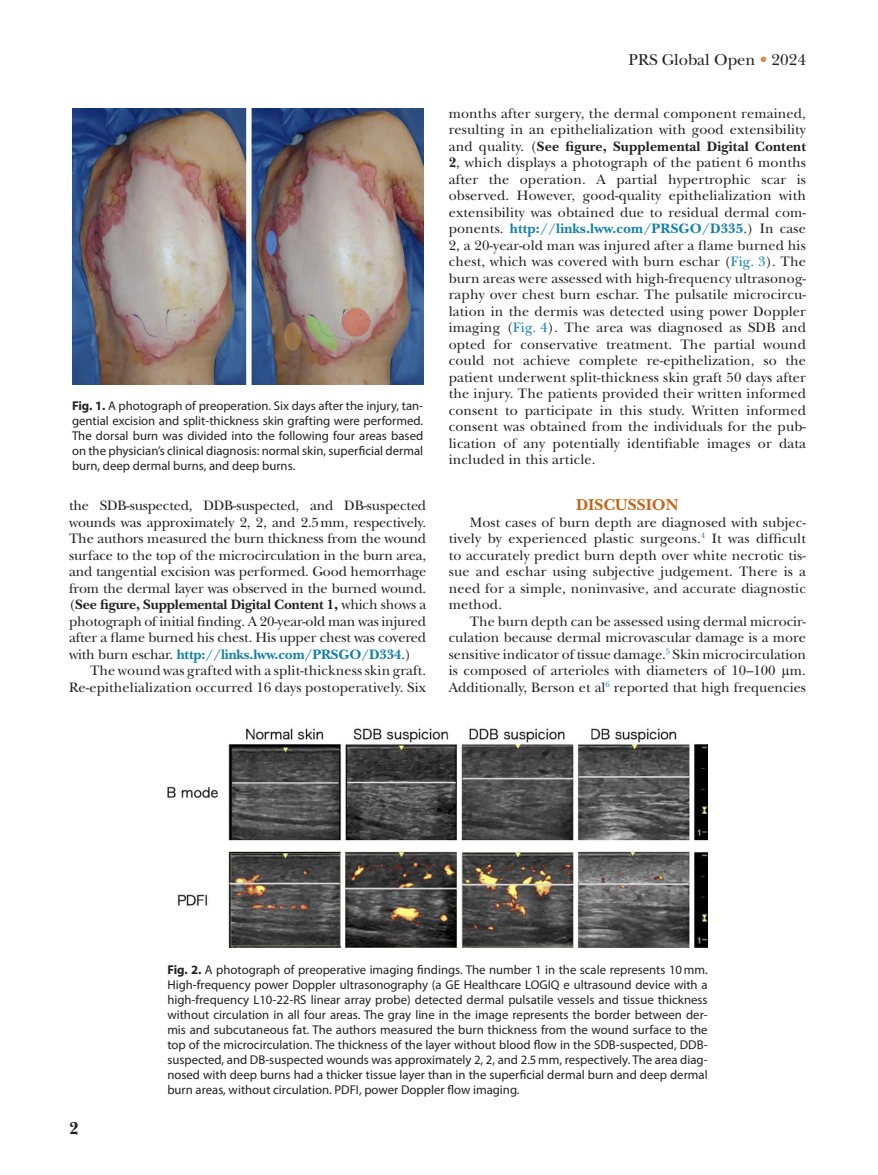
<style>
.page{position:relative;width:878px;height:1175px;background:#fff}
.page>*{position:absolute;margin:0;border:0;box-sizing:border-box;transform-origin:0 0}
.t1{font:700 18px "New Baskerville Std";color:#231f20}
.t2{font:16.5px "New Baskerville Std";color:#231f20}
.t3{font:700 16.5px "New Baskerville Std";color:#c66517}
.t4{font:14.25px/16.5px "New Baskerville Std";letter-spacing:.01em;color:#231f20;text-align:justify}
.t5{font:12.75px/15px "Myriad Pro";color:#231f20;text-align:justify}
.s1{font-weight:700}
.s2{font-weight:700;color:#0f7eac}
.s3{color:#d68b4f}
.s4{color:#0f7eac}
.s5{font-family:"Gandhari Unicode"}
</style>
<div class="page">
<img style="left:72px;top:108px;width:351px;height:276px">
<img style="left:167px;top:728px;width:540px;height:219px">
<p class="t5" style="left:72px;top:398px;width:353px"><span class="s1">Fig. 1.</span> A photograph of preoperation. Six days after the injury, tan&shy;gential excision and split-thickness skin grafting were performed.<br>The dorsal burn was divided into the following four areas based on the physician’s clinical diagnosis: normal skin, superficial dermal burn, deep dermal burns, and deep burns.</p>
<p class="t4" style="left:69px;top:497px;width:359px">the SDB-suspected, DDB-suspected, and DB-suspected wounds was approximately 2, 2, and 2.5mm, respectively.<br>The authors measured the burn thickness from the wound surface to the top of the microcirculation in the burn area, and tangential excision was performed. Good hemorrhage from the dermal layer was observed in the burned wound. (<span class="s1">See figure, Supplemental Digital Content 1,</span> which shows a photograph of initial finding. A 20-year-old man was injured after a flame burned his chest. His upper chest was covered with burn eschar. <span class="s2">http://links.lww.com/PRSGO/D334</span>.)</p>
<p class="t4" style="left:69px;top:662px;width:359px;text-align:right">The wound was grafted with a split-thickness skin graft.<br>Re-epithelialization occurred 16 days postoperatively. Six</p>
<p class="t2" style="left:628px;top:50px;width:179px">PRS Global Open <span class="s3">•</span> 2024</p>
<p class="t4" style="left:449px;top:105px;width:359px">months after surgery, the dermal component remained, resulting in an epithelialization with good extensibility and quality. (<span class="s1">See figure, Supplemental Digital Content 2</span>, which displays a photograph of the patient 6 months after the operation. A partial hypertrophic scar is observed. However, good-quality epithelialization with extensibility was obtained due to residual dermal com&shy;ponents. <span class="s2">http://links.lww.com/PRSGO/D335</span>.) In case 2, a 20-year-old man was injured after a flame burned his chest, which was covered with burn eschar (<span class="s4">Fig. 3</span>). The burn areas were assessed with high-frequency ultrasonog&shy;raphy over chest burn eschar. The pulsatile microcircu&shy;lation in the dermis was detected using power Doppler imaging (<span class="s4">Fig. 4</span>). The area was diagnosed as SDB and opted for conservative treatment. The partial wound could not achieve complete re-epithelization, so the patient underwent split-thickness skin graft 50 days after the injury. The patients provided their written informed consent to participate in this study. Written informed consent was obtained from the individuals for the pub&shy;lication of any potentially identifiable images or data included in this article.</p>
<p class="t3" style="left:576px;top:495px;width:104px">DISCUSSION</p>
<p class="t4" style="left:448px;top:514px;width:359px;text-indent:21px">Most cases of burn depth are diagnosed with subjec&shy;tively by experienced plastic surgeons.<sup>4</sup> It was difficult to accurately predict burn depth over white necrotic tis&shy;sue and eschar using subjective judgement. There is a need for a simple, noninvasive, and accurate diagnostic method.</p>
<p class="t4" style="left:449px;top:613px;width:359px;text-indent:21px">The burn depth can be assessed using dermal microcir&shy;culation because dermal microvascular damage is a more sensitive indicator of tissue damage.<sup>5</sup> Skin microcirculation is composed of arterioles with diameters of 10–100 <span class="s5">μ</span>m.<br>Additionally, Berson et al<sup>6</sup> reported that high frequencies</p>
<p class="t1" style="left:69px;top:1118px;width:11px">2</p>
<p class="t5" style="left:167px;top:962px;width:542px"><span class="s1">Fig. 2.</span> A photograph of preoperative imaging findings. The number 1 in the scale represents 10mm.<br>High-frequency power Doppler ultrasonography (a GE Healthcare LOGIQ e ultrasound device with a high-frequency L10-22-RS linear array probe) detected dermal pulsatile vessels and tissue thickness without circulation in all four areas. The gray line in the image represents the border between der&shy;mis and subcutaneous fat. The authors measured the burn thickness from the wound surface to the top of the microcirculation. The thickness of the layer without blood flow in the SDB-suspected, DDB&shy;suspected, and DB-suspected wounds was approximately 2, 2, and 2.5mm, respectively. The area diag&shy;nosed with deep burns had a thicker tissue layer than in the superficial dermal burn and deep dermal burn areas, without circulation. PDFI, power Doppler flow imaging.</p>
</div>
